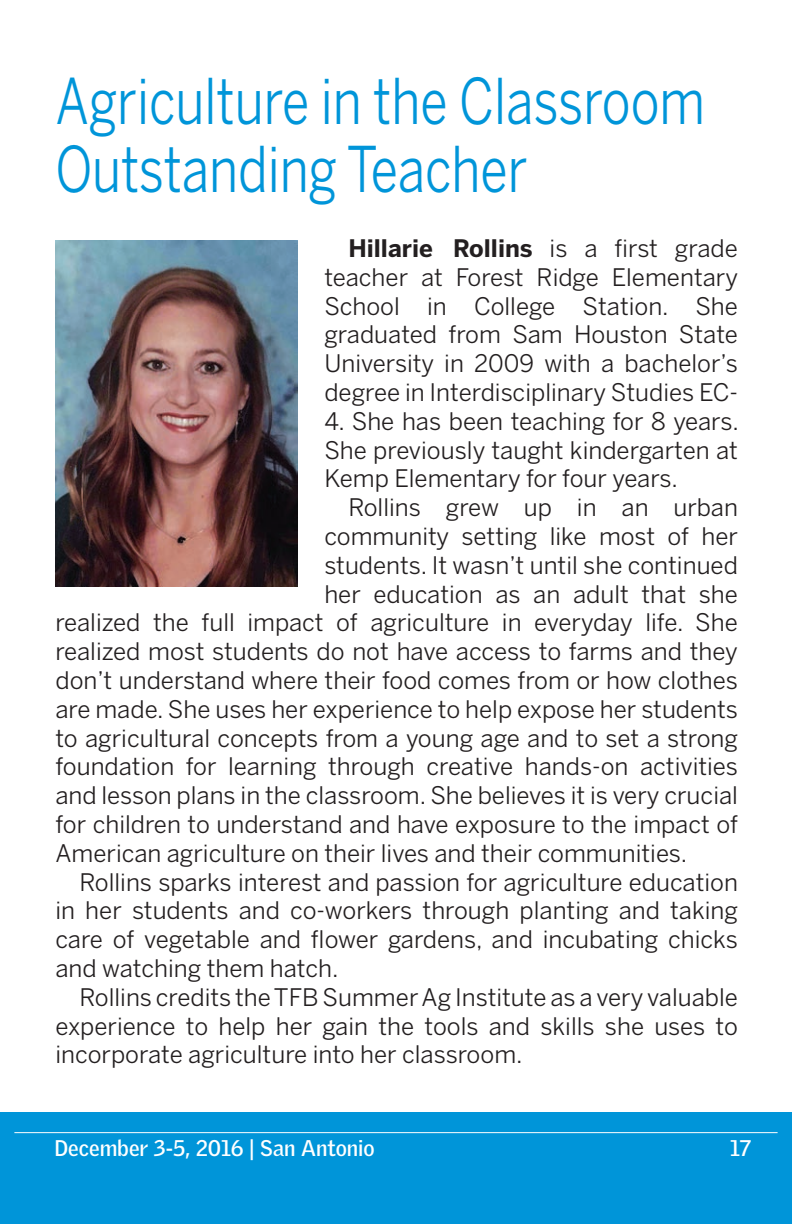
<style>
.page{position:relative;width:792px;height:1224px;background:#fff}
.page>*{position:absolute;margin:0;border:0;box-sizing:border-box;transform-origin:0 0}
.t1{font:62.4px/68px "Benton Sans";color:#0095d9;scale:.8 1}
.t2{font:24px/28.8px "Benton Sans";color:#231f20;text-align:justify}
.t3{font:700 22px "Griffith Gothic";color:#fff}
.s1{font-weight:700}
</style>
<div class="page">
<div style="left:0;top:1112px;width:792px;height:112px;background:#0095d9"></div>
<hr style="left:14px;top:1132px;width:764px;height:1px;background:#fff">
<img style="left:55px;top:241px;width:242px;height:346px">
<h1 class="t1" style="left:55px;top:67px;width:814px">Agriculture in the Classroom<br>Outstanding Teacher</h1>
<p class="t2" style="left:324px;top:234px;width:415px;text-indent:24px"><span class="s1">Hillarie Rollins</span> is a first grade teacher at Forest Ridge Elementary School in College Station. She graduated from Sam Houston State University in 2009 with a bachelor’s degree in Interdisciplinary Studies EC-</p>
<p class="t2" style="left:324px;top:406px;width:416px">4. She has been teaching for 8 years.<br>She previously taught kindergarten at Kemp Elementary for four years.</p>
<p class="t2" style="left:348px;top:493px;width:391px">Rollins grew up in an urban</p>
<p class="t2" style="left:324px;top:522px;width:415px">community setting like most of her</p>
<p class="t2" style="left:324px;top:550px;width:415px">students. It wasn’t until she continued</p>
<p class="t2" style="left:324px;top:579px;width:415px">her education as an adult that she</p>
<p class="t2" style="left:55px;top:608px;width:684px">realized the full impact of agriculture in everyday life. She</p>
<p class="t2" style="left:55px;top:637px;width:684px">realized most students do not have access to farms and they</p>
<p class="t2" style="left:55px;top:666px;width:684px">don’t understand where their food comes from or how clothes</p>
<p class="t2" style="left:55px;top:694px;width:684px">are made. She uses her experience to help expose her students</p>
<p class="t2" style="left:55px;top:723px;width:684px">to agricultural concepts from a young age and to set a strong</p>
<p class="t2" style="left:55px;top:752px;width:684px">foundation for learning through creative hands-on activities</p>
<p class="t2" style="left:55px;top:781px;width:684px">and lesson plans in the classroom. She believes it is very crucial</p>
<p class="t2" style="left:55px;top:810px;width:684px">for children to understand and have exposure to the impact of</p>
<p class="t2" style="left:55px;top:838px;width:633px">American agriculture on their lives and their communities.</p>
<p class="t2" style="left:79px;top:867px;width:660px">Rollins sparks interest and passion for agriculture education</p>
<p class="t2" style="left:55px;top:896px;width:684px">in her students and co-workers through planting and taking</p>
<p class="t2" style="left:55px;top:925px;width:684px">care of vegetable and flower gardens, and incubating chicks</p>
<p class="t2" style="left:55px;top:954px;width:285px">and watching them hatch.</p>
<p class="t2" style="left:79px;top:982px;width:660px">Rollins credits the TFB Summer Ag Institute as a very valuable</p>
<p class="t2" style="left:55px;top:1011px;width:684px">experience to help her gain the tools and skills she uses to</p>
<p class="t2" style="left:55px;top:1040px;width:469px">incorporate agriculture into her classroom.</p>
<p class="t3" style="left:54px;top:1134px;width:322px">December 3-5, 2016 | San Antonio</p>
<p class="t3" style="left:730px;top:1134px;width:23px">17</p>
</div>
